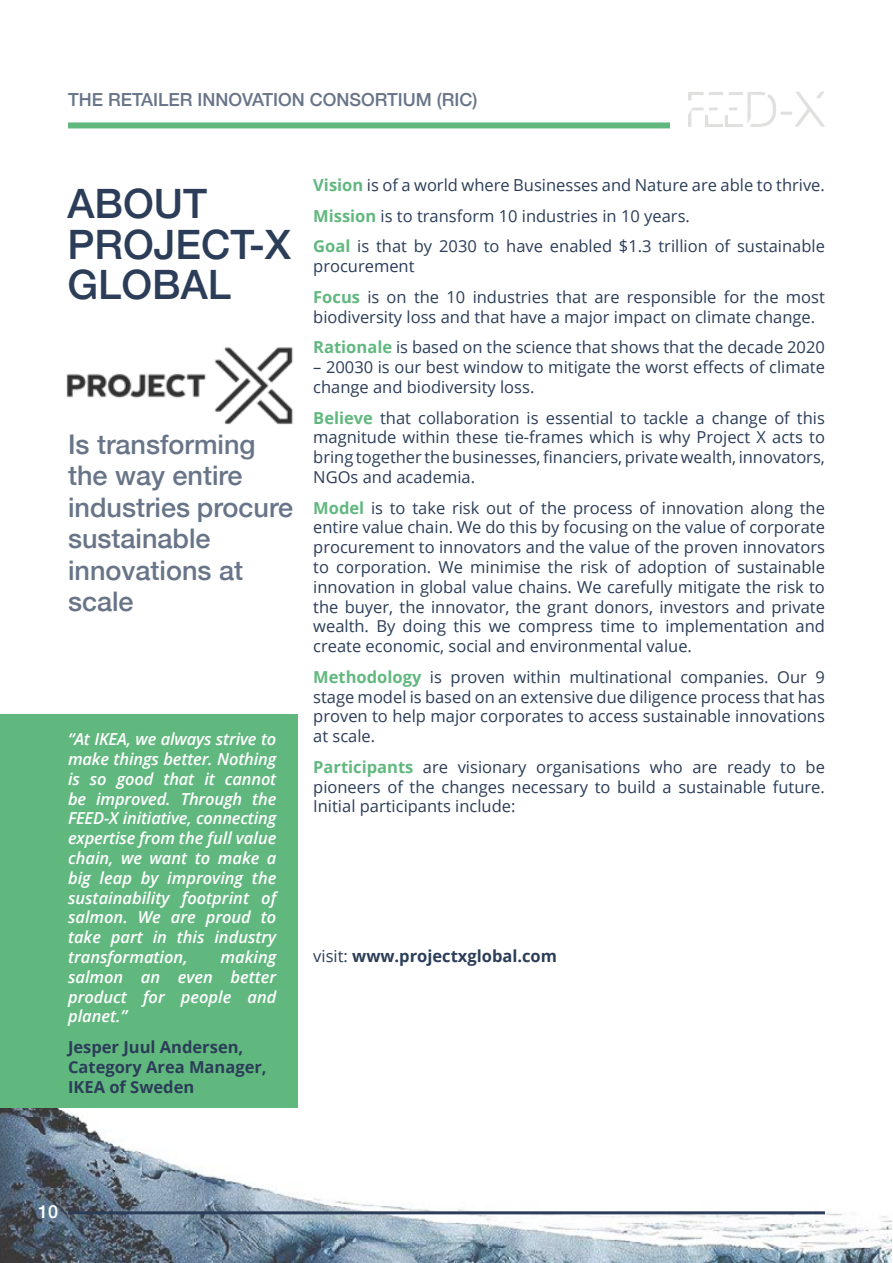
<style>
.page{position:relative;width:893px;height:1263px;background:#fff}
.page>*{position:absolute;margin:0;border:0;box-sizing:border-box;transform-origin:0 0}
.t1{font:500 40.5px/40.5px "Helvetica Neue";color:#2b3d58}
.heading_2{font:500 27px/31.5px "Helvetica Neue";color:#687588}
.t2{font:500 18px "Helvetica Neue";color:#687588}
.t3{font:500 18px "Helvetica Neue";color:#fff}
.body{font:16.5px/19.8px "Open Sans";color:#2b3d58;text-align:justify}
.body-2{font:italic 600 16.5px/19.8px "Open Sans";color:#fff;text-align:justify}
.body-3{font:700 16.5px/19.8px "Open Sans";color:#2b3d58}
.s1{font-weight:700;color:#61b87f}
.s2{font-weight:400}
</style>
<div class="page">
<img style="left:0;top:1107px;width:892px;height:156px">
<svg style="left:688px;top:91px;width:137px;height:36px"></svg>
<div style="left:68px;top:122px;width:602px;height:6px;background:#61b87f"></div>
<hr style="left:68px;top:1211px;width:757px;height:3px;background:#2b3d58">
<div style="left:0;top:714px;width:298px;height:393px;background:#61b87f"></div>
<img style="left:66px;top:347px;width:228px;height:78px">
<p class="t2" style="left:68px;top:85px;width:411px">THE RETAILER INNOVATION CONSORTIUM (RIC)</p>
<p class="t1" style="left:68px;top:180px;width:225px">ABOUT<br>PROJECT-X<br>GLOBAL</p>
<p class="heading_2" style="left:68px;top:426px;width:226px">Is transforming the way entire industries procure sustainable innovations at scale</p>
<p class="body-2" style="left:68px;top:729px;width:210px">“At IKEA, we always strive to make things better. Nothing is so good that it cannot be improved. Through the FEED-X initiative, connecting expertise from the full value chain, we want to make a big leap by improving the sustainability footprint of salmon. We are proud to take part in this industry transformation,</p>
<p class="body-2" style="left:68px;top:947px;width:210px;text-indent:153px">making salmon an even better product for people and planet.”</p>
<p class="body-3" style="left:68px;top:1037px;width:200px">Jesper Juul Andersen,<br>Category Area Manager,<br>IKEA of Sweden</p>
<p class="body" style="left:313px;top:175px;width:513px"><span class="s1">Vision</span> is of a world where Businesses and Nature are able to thrive.</p>
<p class="body" style="left:313px;top:206px;width:378px"><span class="s1">Mission</span> is to transform 10 industries in 10 years.</p>
<p class="body" style="left:313px;top:236px;width:513px"><span class="s1">Goal</span> is that by 2030 to have enabled $1.3 trillion of sustainable procurement</p>
<p class="body" style="left:313px;top:287px;width:513px"><span class="s1">Focus</span> is on the 10 industries that are responsible for the most biodiversity loss and that have a major impact on climate change.</p>
<p class="body" style="left:313px;top:337px;width:513px"><span class="s1">Rationale</span> is based on the science that shows that the decade 2020</p>
<p class="body" style="left:313px;top:357px;width:513px">– 20030 is our best window to mitigate the worst effects of climate change and biodiversity loss.</p>
<p class="body" style="left:313px;top:407px;width:513px"><span class="s1">Believe</span> that collaboration is essential to tackle a change of this magnitude within these tie-frames which is why Project X acts to bring together the businesses, financiers, private wealth, innovators, NGOs and academia.</p>
<p class="body" style="left:313px;top:497px;width:513px"><span class="s1">Model</span> is to take risk out of the process of innovation along the entire value chain. We do this by focusing on the value of corporate procurement to innovators and the value of the proven innovators to corporation. We minimise the risk of adoption of sustainable innovation in global value chains. We carefully mitigate the risk to the buyer, the innovator, the grant donors, investors and private wealth. By doing this we compress time to implementation and create economic, social and environmental value.</p>
<p class="body" style="left:313px;top:666px;width:513px"><span class="s1">Methodology</span> is proven within multinational companies. Our 9 stage model is based on an extensive due diligence process that has proven to help major corporates to access sustainable innovations at scale.</p>
<p class="body" style="left:313px;top:756px;width:513px"><span class="s1">Participants</span> are visionary organisations who are ready to be pioneers of the changes necessary to build a sustainable future.<br>Initial participants include:</p>
<p class="body-3" style="left:313px;top:945px;width:245px"><span class="s2">visit:</span> www.projectxglobal.com</p>
<p class="t3" style="left:38px;top:1197px;width:22px">10</p>
</div>
